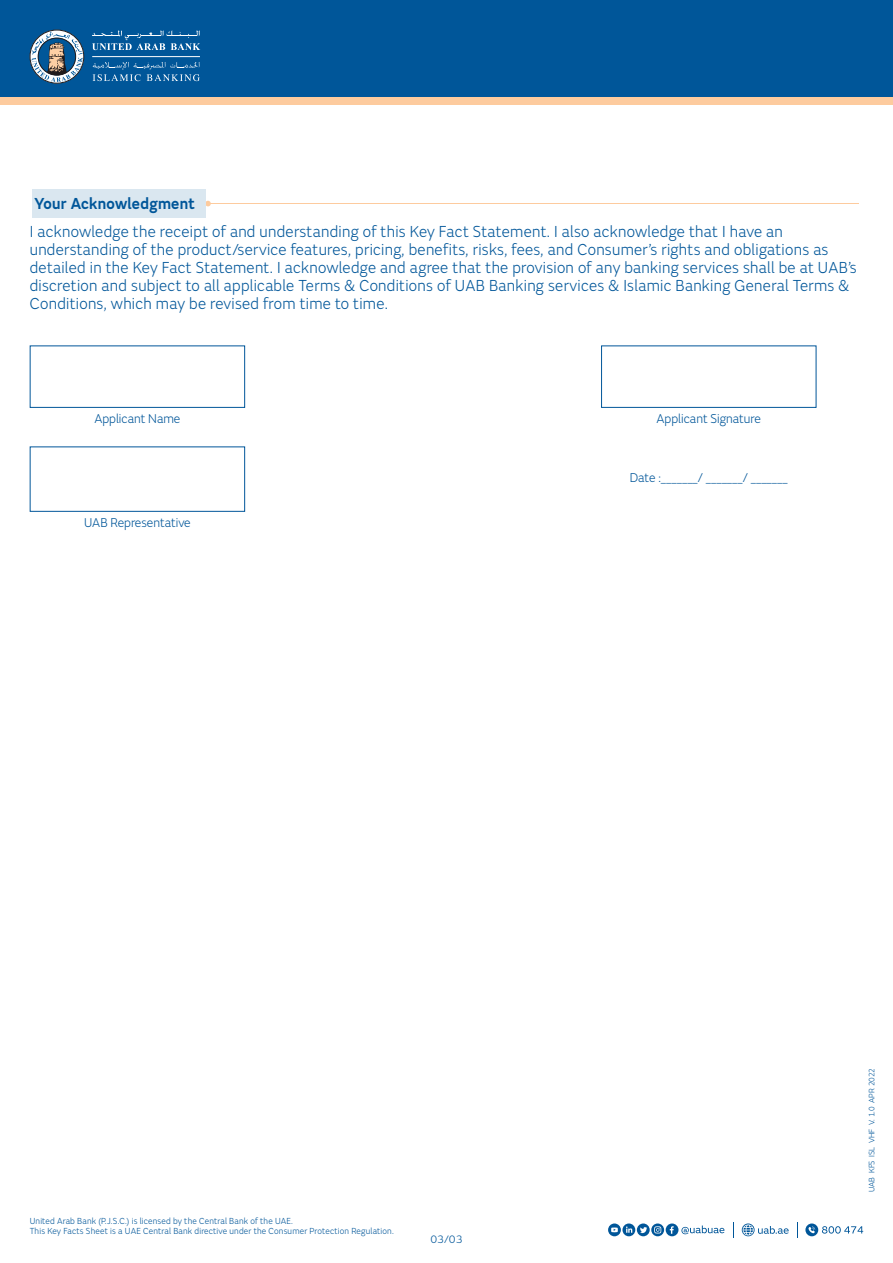
<style>
.page{position:relative;width:893px;height:1263px;background:#fff}
.page>*{position:absolute;margin:0;border:0;box-sizing:border-box;transform-origin:0 0}
.t1{font:300 16.65px/18px "FS Emeric";letter-spacing:.02em;color:#005699;scale:.9 1}
.t2{font:600 16.65px "FS Emeric";letter-spacing:.02em;color:#005699;scale:.9 1}
.t3{font:300 13.35px "FS Emeric";color:#005699;scale:.9 1}
.t4{font:300 11.25px "FS Emeric";color:#005699}
.t5{font:300 9.15px/9.9px "FS Emeric";letter-spacing:.02em;color:#005699;scale:.9 1}
.t6{font:300 8.4px "FS Emeric";color:#005699;scale:.92 1}
</style>
<div class="page">
<div style="left:0;top:0;width:893px;height:104px;background:#fdcb9e"></div>
<div style="left:0;top:0;width:893px;height:97px;background:#005699"></div>
<svg style="left:608px;top:1223px;width:116px;height:13px"></svg>
<svg style="left:805px;top:1223px;width:58px;height:13px"></svg>
<svg style="left:742px;top:1223px;width:47px;height:13px"></svg>
<svg style="left:733px;top:1222px;width:1px;height:15px"></svg>
<svg style="left:797px;top:1222px;width:1px;height:15px"></svg>
<svg style="left:92px;top:30px;width:108px;height:20px"></svg>
<div style="left:30px;top:30px;width:54px;height:53px;border:1px solid #201a1b;border-radius:50%"></div>
<svg style="left:32px;top:32px;width:51px;height:50px"></svg>
<div style="left:38px;top:38px;width:38px;height:37px;border:1px solid #201a1b;border-radius:50%"></div>
<svg style="left:93px;top:62px;width:107px;height:19px"></svg>
<hr style="left:92px;top:56px;width:108px;height:1px;background:#fff">
<div style="left:30px;top:345px;width:215px;height:63px;border:1px solid #005699"></div>
<div style="left:30px;top:446px;width:215px;height:66px;border:1px solid #005699"></div>
<div style="left:601px;top:345px;width:215px;height:63px;border:1px solid #005699"></div>
<hr style="left:208px;top:203px;width:650px;height:1px;background:#fdcb9e">
<svg style="left:205px;top:201px;width:6px;height:5px"></svg>
<div style="left:32px;top:189px;width:173px;height:29px;background:#dae7f0"></div>
<p class="t2" style="left:34px;top:191px;width:180px">Your Acknowledgment</p>
<p class="t1" style="left:30px;top:222px;width:920px">I acknowledge the receipt of and understanding of this Key Fact Statement I. also acknowledge that I have an understanding of the product/service features, pricing, benefits, risks, fees, and Consumer s’ rights and obligations as detailed in the Key Fact Statement I. acknowledge and agree that the provision of any banking services shall be at UABs’ discretion and subject to all applicable Terms &amp; Conditions of UAB Banking services &amp; Islamic Banking General Terms &amp; Conditions, which may be revised from time to time.</p>
<p class="t3" style="left:94px;top:409px;width:97px">Applicant Name</p>
<p class="t3" style="left:84px;top:513px;width:120px">UAB Representative</p>
<p class="t3" style="left:657px;top:409px;width:118px">Applicant Signature</p>
<p class="t3" style="left:630px;top:469px;width:177px">D a t e _______/_______/_______ :</p>
<p class="t5" style="left:30px;top:1216px;width:406px">United Arab Bank C.S.J.P( ) . is licensed by the Central Bank of the UAE.<br>This Key Facts Sheet is a UAE Central Bank directive under the Consumer Protection Regulation.</p>
<p class="t4" style="left:430px;top:1232px;width:34px">03/03</p>
<p class="t6" style="left:866px;top:1192px;width:136px;rotate:-90deg">UAB KFS ISL VHF .V 1.0 APR 2022</p>
</div>
